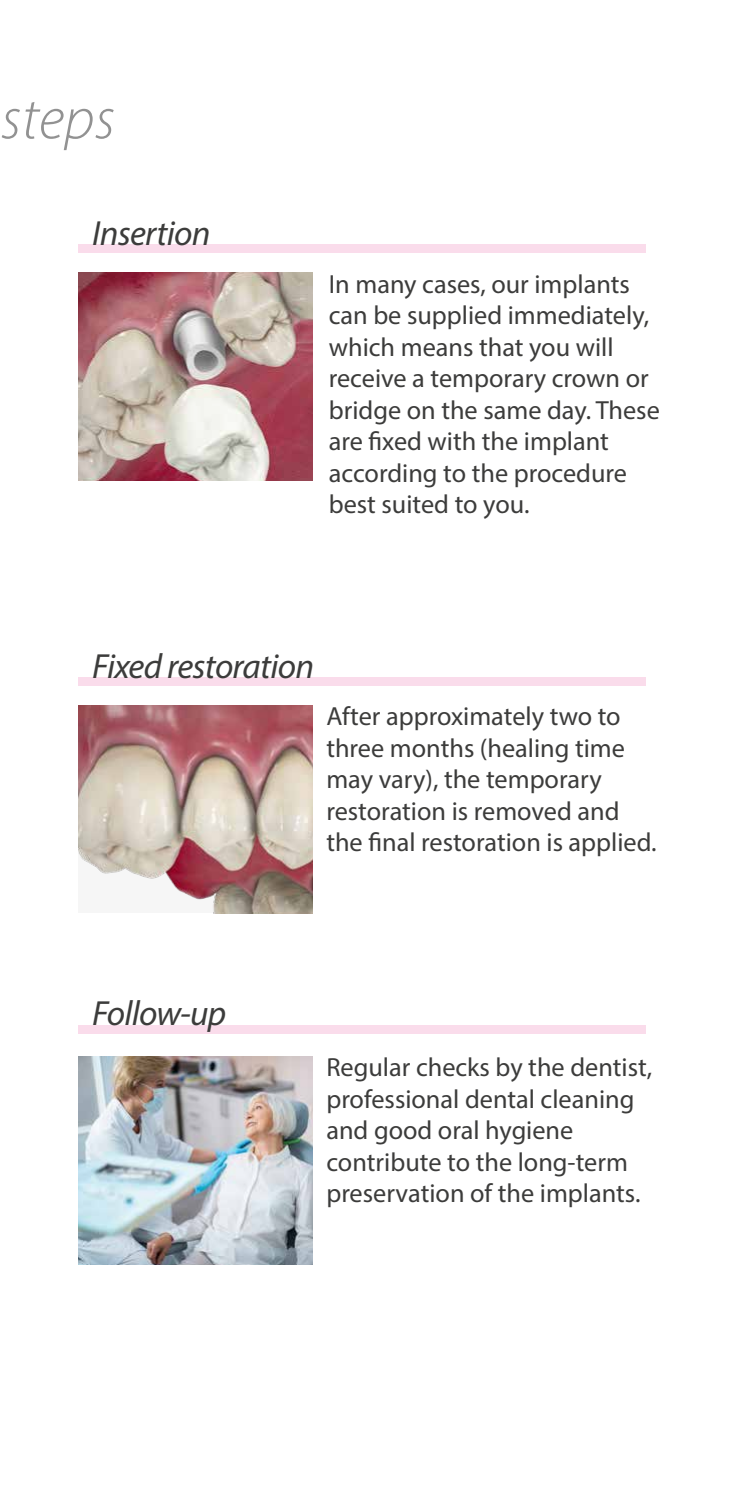
<style>
.page{position:relative;width:745px;height:1489px;background:#fff}
.page>*{position:absolute;margin:0;border:0;box-sizing:border-box;transform-origin:0 0}
.t1{font:italic 300 60px "Myriad Pro";color:#929292}
.t2{font:italic 35px "Myriad Pro";letter-spacing:-.02em;color:#3c3c3b}
.t3{font:26.25px/31.5px "Myriad Pro";color:#3c3c3b}
</style>
<div class="page">
<img style="left:78px;top:273px;width:234px;height:208px">
<img style="left:78px;top:705px;width:234px;height:208px">
<img style="left:78px;top:1056px;width:234px;height:208px">
<div style="left:78px;top:244px;width:567px;height:9px;background:#fadceb"></div>
<div style="left:78px;top:677px;width:567px;height:9px;background:#fadceb"></div>
<div style="left:78px;top:1025px;width:567px;height:9px;background:#fadceb"></div>
<h1 class="t1" style="left:1px;top:82px;width:116px">steps</h1>
<h2 class="t2" style="left:92px;top:212px;width:120px">Insertion</h2>
<p class="t3" style="left:328px;top:268px;width:332px">In many cases, our implants can be supplied immediately, which means that you will receive a temporary crown or bridge on the same day. These are fixed with the implant according to the procedure best suited to you.</p>
<h2 class="t2" style="left:92px;top:644px;width:223px">Fixed restoration</h2>
<p class="t3" style="left:326px;top:700px;width:331px">After approximately two to three months (healing time may vary), the temporary restoration is removed and the final restoration is applied.</p>
<h2 class="t2" style="left:92px;top:991px;width:135px">Follow-up</h2>
<p class="t3" style="left:326px;top:1051px;width:327px">Regular checks by the dentist, professional dental cleaning and good oral hygiene contribute to the long-term preservation of the implants.</p>
</div>
